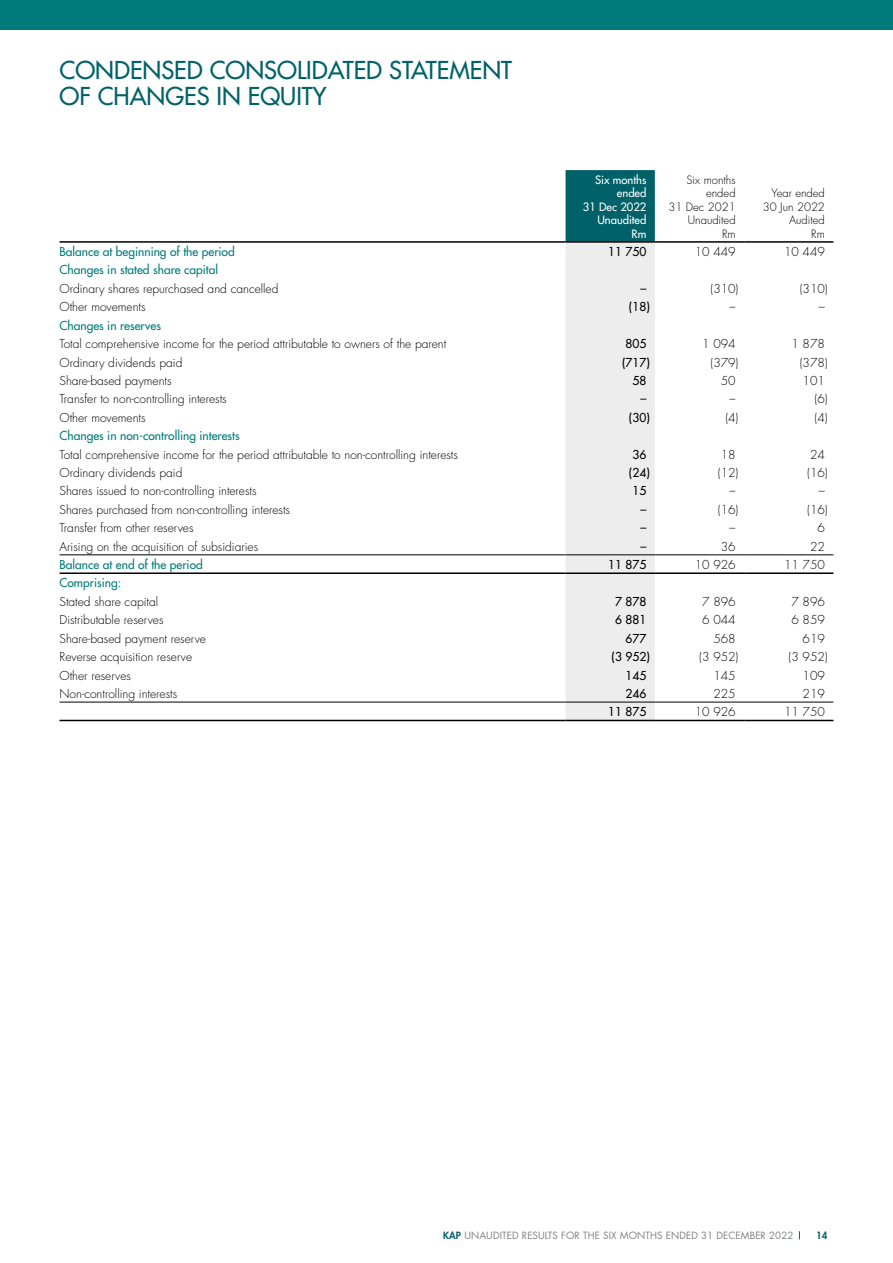
<style>
.page{position:relative;width:893px;height:1263px;background:#fff}
.page>*{position:absolute;margin:0;border:0;box-sizing:border-box;transform-origin:0 0}
.t1{font:500 24px/25.5px "Futura Std";color:#006268}
.t2{font:300 12px "Futura Std";color:#000}
.t3{font:500 12px "Futura Std";color:#007b7a}
.t4{font:500 12px "Futura Std";color:#000}
.t5{font:300 11.25px/13.5px "Futura Std";color:#000;text-align:right}
.t6{font:500 11.25px/13.5px "Futura Std";color:#fff;text-align:right}
.t7{font:9.75px "Futura Std";letter-spacing:.01em;color:#808285}
.t8{font:800 9.75px "Futura Std";color:#006268}
.s1{font-weight:800;color:#006268}
</style>
<div class="page">
<div style="left:0;top:0;width:893px;height:30px;background:#007b7a"></div>
<svg style="left:566px;top:170px;width:89px;height:550px;background:#cddadc"></svg>
<hr style="left:60px;top:241px;width:506px;height:2px;background:#000">
<hr style="left:566px;top:241px;width:89px;height:2px;background:#000">
<hr style="left:655px;top:241px;width:89px;height:2px;background:#000">
<hr style="left:744px;top:241px;width:89px;height:2px;background:#000">
<hr style="left:60px;top:554px;width:506px;height:1px;background:#000">
<hr style="left:566px;top:554px;width:89px;height:1px;background:#000">
<hr style="left:655px;top:554px;width:89px;height:1px;background:#000">
<hr style="left:744px;top:554px;width:89px;height:1px;background:#000">
<hr style="left:60px;top:572px;width:506px;height:2px;background:#000">
<hr style="left:566px;top:572px;width:89px;height:2px;background:#000">
<hr style="left:655px;top:572px;width:89px;height:2px;background:#000">
<hr style="left:744px;top:572px;width:89px;height:2px;background:#000">
<hr style="left:60px;top:702px;width:506px;height:1px;background:#000">
<hr style="left:566px;top:702px;width:89px;height:1px;background:#000">
<hr style="left:655px;top:702px;width:89px;height:1px;background:#000">
<hr style="left:744px;top:702px;width:89px;height:1px;background:#000">
<hr style="left:60px;top:720px;width:506px;height:1px;background:#000">
<hr style="left:566px;top:720px;width:89px;height:1px;background:#000">
<hr style="left:655px;top:720px;width:89px;height:1px;background:#000">
<hr style="left:744px;top:720px;width:89px;height:1px;background:#000">
<h1 class="t1" style="left:60px;top:58px;width:454px">CONDENSED CONSOLIDATED STATEMENT<br>OF CHANGES IN EQUITY</h1>
<p class="t6" style="left:583px;top:173px;width:65px">Six months ended<br>31 Dec 2022<br>Unaudited</p>
<p class="t5" style="left:668px;top:173px;width:69px">Six months ended<br>31 Dec 2021<br>Unaudited</p>
<p class="t5" style="left:763px;top:187px;width:64px">Year ended<br>30 Jun 2022<br>Audited</p>
<p class="t6" style="left:632px;top:227px;width:16px">Rm</p>
<p class="t5" style="left:722px;top:227px;width:15px">Rm</p>
<p class="t5" style="left:811px;top:227px;width:15px">Rm</p>
<p class="t3" style="left:60px;top:244px;width:177px">Balance at beginning of the period</p>
<p class="t4" style="left:608px;top:244px;width:40px">11 750</p>
<p class="t2" style="left:695px;top:244px;width:42px">10 449</p>
<p class="t2" style="left:784px;top:244px;width:42px">10 449</p>
<p class="t3" style="left:60px;top:263px;width:160px">Changes in stated share capital</p>
<p class="t2" style="left:60px;top:281px;width:220px">Ordinary shares repurchased and cancelled</p>
<p class="t4" style="left:640px;top:281px;width:7px">–</p>
<p class="t2" style="left:710px;top:281px;width:30px">(310)</p>
<p class="t2" style="left:800px;top:281px;width:30px">(310)</p>
<p class="t2" style="left:60px;top:300px;width:88px">Other movements</p>
<p class="t4" style="left:629px;top:299px;width:22px">(18)</p>
<p class="t2" style="left:730px;top:300px;width:7px">–</p>
<p class="t2" style="left:819px;top:300px;width:7px">–</p>
<p class="t3" style="left:60px;top:318px;width:103px">Changes in reserves</p>
<p class="t2" style="left:60px;top:336px;width:388px">Total comprehensive income for the period attributable to owners of the parent</p>
<p class="t4" style="left:625px;top:336px;width:22px">805</p>
<p class="t2" style="left:702px;top:336px;width:35px">1 094</p>
<p class="t2" style="left:791px;top:336px;width:35px">1 878</p>
<p class="t2" style="left:60px;top:355px;width:124px">Ordinary dividends paid</p>
<p class="t4" style="left:622px;top:355px;width:29px">(717)</p>
<p class="t2" style="left:710px;top:355px;width:30px">(379)</p>
<p class="t2" style="left:800px;top:355px;width:30px">(378)</p>
<p class="t2" style="left:60px;top:373px;width:114px">Share-based payments</p>
<p class="t4" style="left:632px;top:373px;width:15px">58</p>
<p class="t2" style="left:721px;top:373px;width:16px">50</p>
<p class="t2" style="left:803px;top:373px;width:24px">101</p>
<p class="t2" style="left:60px;top:392px;width:169px">Transfer to non-controlling interests</p>
<p class="t4" style="left:640px;top:391px;width:7px">–</p>
<p class="t2" style="left:730px;top:392px;width:7px">–</p>
<p class="t2" style="left:815px;top:392px;width:15px">(6)</p>
<p class="t2" style="left:60px;top:410px;width:88px">Other movements</p>
<p class="t4" style="left:629px;top:410px;width:22px">(30)</p>
<p class="t2" style="left:725px;top:410px;width:15px">(4)</p>
<p class="t2" style="left:815px;top:410px;width:15px">(4)</p>
<p class="t3" style="left:60px;top:428px;width:182px">Changes in non-controlling interests</p>
<p class="t2" style="left:60px;top:447px;width:400px">Total comprehensive income for the period attributable to non-controlling interests</p>
<p class="t4" style="left:632px;top:447px;width:15px">36</p>
<p class="t2" style="left:721px;top:447px;width:16px">18</p>
<p class="t2" style="left:810px;top:447px;width:16px">24</p>
<p class="t2" style="left:60px;top:465px;width:124px">Ordinary dividends paid</p>
<p class="t4" style="left:629px;top:465px;width:22px">(24)</p>
<p class="t2" style="left:718px;top:465px;width:22px">(12)</p>
<p class="t2" style="left:807px;top:465px;width:22px">(16)</p>
<p class="t2" style="left:60px;top:484px;width:199px">Shares issued to non-controlling interests</p>
<p class="t4" style="left:632px;top:483px;width:15px">15</p>
<p class="t2" style="left:730px;top:484px;width:7px">–</p>
<p class="t2" style="left:819px;top:484px;width:7px">–</p>
<p class="t2" style="left:60px;top:502px;width:232px">Shares purchased from non-controlling interests</p>
<p class="t4" style="left:640px;top:502px;width:7px">–</p>
<p class="t2" style="left:718px;top:502px;width:22px">(16)</p>
<p class="t2" style="left:807px;top:502px;width:22px">(16)</p>
<p class="t2" style="left:60px;top:521px;width:135px">Transfer from other reserves</p>
<p class="t4" style="left:640px;top:520px;width:7px">–</p>
<p class="t2" style="left:730px;top:521px;width:7px">–</p>
<p class="t2" style="left:817px;top:521px;width:9px">6</p>
<p class="t2" style="left:60px;top:539px;width:200px">Arising on the acquisition of subsidiaries</p>
<p class="t4" style="left:640px;top:539px;width:7px">–</p>
<p class="t2" style="left:721px;top:539px;width:16px">36</p>
<p class="t2" style="left:810px;top:539px;width:16px">22</p>
<p class="t3" style="left:60px;top:557px;width:145px">Balance at end of the period</p>
<p class="t4" style="left:608px;top:557px;width:40px">11 875</p>
<p class="t2" style="left:695px;top:557px;width:42px">10 926</p>
<p class="t2" style="left:784px;top:557px;width:42px">11 750</p>
<p class="t3" style="left:60px;top:575px;width:63px">Comprising:</p>
<p class="t2" style="left:60px;top:594px;width:100px">Stated share capital</p>
<p class="t4" style="left:615px;top:594px;width:33px">7 878</p>
<p class="t2" style="left:702px;top:594px;width:35px">7 896</p>
<p class="t2" style="left:791px;top:594px;width:35px">7 896</p>
<p class="t2" style="left:60px;top:613px;width:106px">Distributable reserves</p>
<p class="t4" style="left:615px;top:612px;width:33px">6 881</p>
<p class="t2" style="left:702px;top:613px;width:35px">6 044</p>
<p class="t2" style="left:791px;top:613px;width:35px">6 859</p>
<p class="t2" style="left:60px;top:631px;width:148px">Share-based payment reserve</p>
<p class="t4" style="left:625px;top:631px;width:22px">677</p>
<p class="t2" style="left:713px;top:631px;width:24px">568</p>
<p class="t2" style="left:803px;top:631px;width:24px">619</p>
<p class="t2" style="left:60px;top:649px;width:134px">Reverse acquisition reserve</p>
<p class="t4" style="left:612px;top:649px;width:40px">(3 952)</p>
<p class="t2" style="left:699px;top:649px;width:41px">(3 952)</p>
<p class="t2" style="left:789px;top:649px;width:41px">(3 952)</p>
<p class="t2" style="left:60px;top:668px;width:73px">Other reserves</p>
<p class="t4" style="left:625px;top:667px;width:22px">145</p>
<p class="t2" style="left:713px;top:668px;width:24px">145</p>
<p class="t2" style="left:803px;top:668px;width:24px">109</p>
<p class="t2" style="left:60px;top:686px;width:119px">Non-controlling interests</p>
<p class="t4" style="left:625px;top:686px;width:22px">246</p>
<p class="t2" style="left:713px;top:686px;width:24px">225</p>
<p class="t2" style="left:803px;top:686px;width:24px">219</p>
<p class="t4" style="left:608px;top:704px;width:40px">11 875</p>
<p class="t2" style="left:695px;top:705px;width:42px">10 926</p>
<p class="t2" style="left:784px;top:705px;width:42px">11 750</p>
<p class="t7" style="left:443px;top:1229px;width:352px"><span class="s1">KAP</span> UNAUDITED RESULTS FOR THE SIX MONTHS ENDED 31 DECEMBER 2022</p>
<p class="t8" style="left:816px;top:1229px;width:13px">14</p>
</div>
